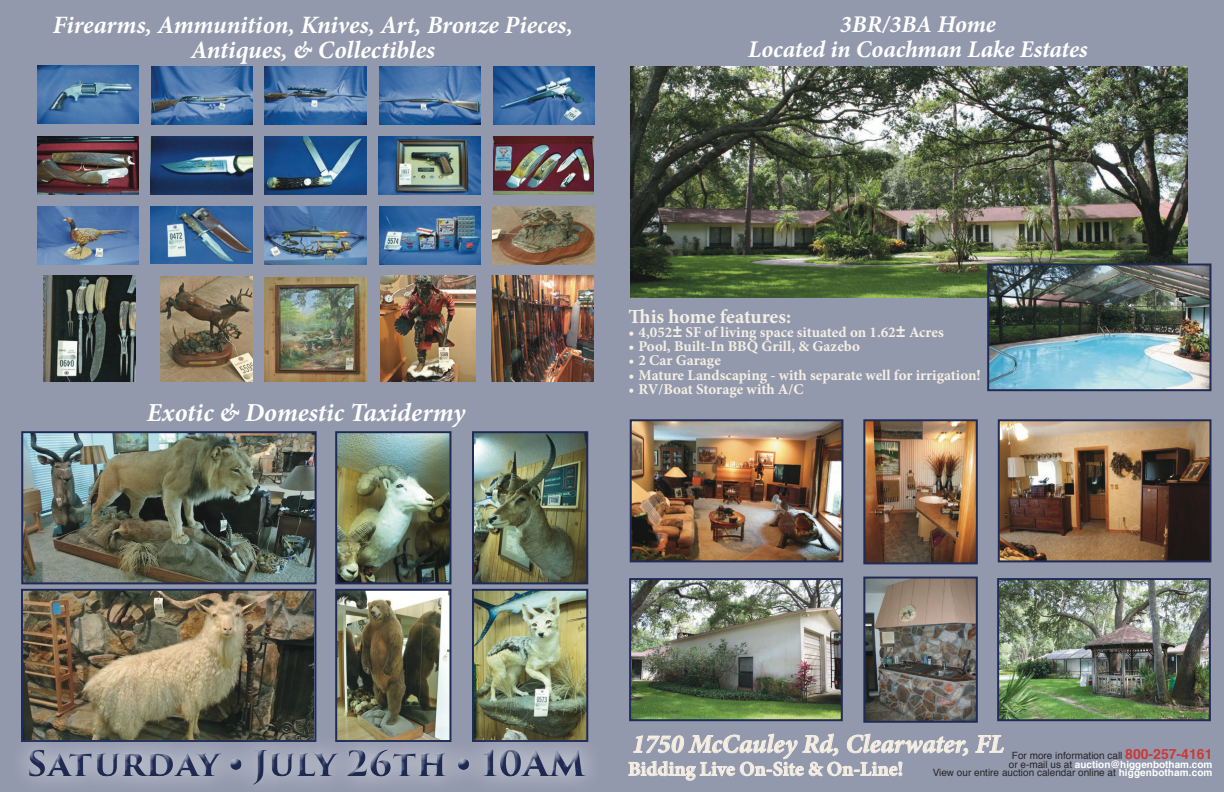
<style>
.page{position:relative;width:1224px;height:792px;background:#9399ad}
.page>*{position:absolute;margin:0;border:0;box-sizing:border-box;transform-origin:0 0}
.t1{font:700 34.6px "Trajan Pro 3";color:#1f2b55}
.t2{font:italic 700 26px "Minion Pro";color:#f5eee3}
.t3{font:italic 700 26px "Minion Pro";color:#fff}
.t4{font:italic 700 25px "Minion Pro";color:#fff}
.t5{font:italic 700 24px "Minion Pro";letter-spacing:-.005em;color:#fff}
.t6{font:700 20px "Minion Pro";color:#f5eee3}
.t7{font:700 15px "Minion Pro";color:#f5eee3}
.t8{font:10px/8.8px "Helvetica";color:#262527;text-align:right}
.s1{font-family:"Gill Sans"}
.s2{font-family:"Benguiat"}
.s3{font-weight:700;font-size:14px;color:#ce3735}
.s4{font-weight:700;color:#fff}
</style>
<div class="page">
<img style="left:491px;top:275px;width:102px;height:107px">
<img style="left:380px;top:275px;width:95px;height:107px">
<img style="left:265px;top:277px;width:102px;height:105px">
<img style="left:492px;top:206px;width:102px;height:58px">
<img style="left:43px;top:275px;width:93px;height:107px">
<img style="left:160px;top:276px;width:93px;height:106px">
<img style="left:380px;top:206px;width:100px;height:58px">
<img style="left:265px;top:206px;width:102px;height:58px">
<img style="left:151px;top:206px;width:102px;height:58px">
<img style="left:37px;top:206px;width:102px;height:58px">
<img style="left:493px;top:136px;width:100px;height:59px">
<img style="left:379px;top:137px;width:101px;height:58px">
<img style="left:265px;top:136px;width:102px;height:59px">
<img style="left:151px;top:137px;width:102px;height:58px">
<img style="left:37px;top:65px;width:102px;height:58px">
<img style="left:493px;top:66px;width:101px;height:58px">
<img style="left:380px;top:66px;width:100px;height:58px">
<img style="left:265px;top:66px;width:102px;height:58px">
<img style="left:151px;top:66px;width:102px;height:58px">
<img style="left:37px;top:137px;width:102px;height:58px">
<img style="left:631px;top:66px;width:557px;height:232px">
<img style="left:24px;top:434px;width:290px;height:147px">
<div style="left:21px;top:431px;width:296px;height:153px;border:2px solid #1f2b55"></div>
<img style="left:866px;top:422px;width:109px;height:139px">
<div style="left:863px;top:419px;width:115px;height:145px;border:2px solid #1f2b55"></div>
<img style="left:866px;top:580px;width:109px;height:140px">
<div style="left:863px;top:577px;width:115px;height:146px;border:2px solid #1f2b55"></div>
<img style="left:24px;top:592px;width:289px;height:137px">
<div style="left:21px;top:589px;width:295px;height:153px;border:2px solid #1f2b55"></div>
<img style="left:338px;top:434px;width:110px;height:147px">
<div style="left:335px;top:431px;width:116px;height:153px;border:2px solid #1f2b55"></div>
<img style="left:475px;top:434px;width:110px;height:147px">
<div style="left:472px;top:431px;width:116px;height:153px;border:2px solid #1f2b55"></div>
<img style="left:475px;top:592px;width:110px;height:137px">
<div style="left:472px;top:589px;width:116px;height:153px;border:2px solid #1f2b55"></div>
<img style="left:338px;top:592px;width:110px;height:137px">
<div style="left:335px;top:589px;width:116px;height:153px;border:2px solid #1f2b55"></div>
<div style="left:9px;top:729px;width:594px;height:63px;background:#fff;opacity:.85"></div>
<div style="left:22px;top:742px;width:570px;height:48px;background:#999fb2"></div>
<div style="left:23px;top:745px;width:570px;height:47px;background:#f5eee3;opacity:.75"></div>
<svg style="left:975px;top:735px;width:29px;height:18px"></svg>
<svg style="left:628px;top:734px;width:340px;height:47px"></svg>
<img style="left:633px;top:422px;width:207px;height:137px">
<div style="left:630px;top:419px;width:213px;height:143px;border:2px solid #1f2b55"></div>
<img style="left:1001px;top:422px;width:207px;height:137px">
<div style="left:998px;top:419px;width:213px;height:143px;border:2px solid #1f2b55"></div>
<img style="left:632px;top:581px;width:208px;height:137px">
<div style="left:629px;top:578px;width:214px;height:143px;border:2px solid #1f2b55"></div>
<img style="left:990px;top:267px;width:218px;height:121px">
<div style="left:987px;top:264px;width:224px;height:127px;border:2px solid #1f2b55"></div>
<img style="left:1000px;top:581px;width:208px;height:137px">
<div style="left:997px;top:578px;width:214px;height:143px;border:2px solid #1f2b55"></div>
<p class="t4" style="left:53px;top:7px;width:522px">Firearms, Ammunition, Knives, Art, Bronze Pieces,</p>
<p class="t4" style="left:191px;top:32px;width:246px">Antiques, &amp; Collectibles</p>
<p class="t5" style="left:840px;top:7px;width:158px">3BR/3BA Home</p>
<p class="t5" style="left:748px;top:32px;width:341px">Located in Coachman Lake Estates</p>
<p class="t3" style="left:147px;top:394px;width:320px">Exotic &amp; Domestic Taxidermy</p>
<p class="t6" style="left:629px;top:302px;width:164px">This home features:</p>
<p class="t7" style="left:629px;top:322px;width:317px">• 4,052<span class="s1">±</span> SF of living space situated on 1.62<span class="s1">±</span> Acres</p>
<p class="t7" style="left:629px;top:336px;width:233px">• Pool, Built-In BBQ Grill, &amp; Gazebo</p>
<p class="t7" style="left:629px;top:350px;width:94px">• 2 Car Garage</p>
<p class="t7" style="left:629px;top:364px;width:354px">• Mature Landscaping - with separate well for irrigation!</p>
<p class="t7" style="left:629px;top:379px;width:176px">• RV/Boat Storage with A/C</p>
<h1 class="t1" style="left:27px;top:738px;width:560px">Saturday <span class="s2">•</span> July 26th <span class="s2">•</span> 10AM</h1>
<p class="t2" style="left:632px;top:726px;width:373px">1750 McCauley Rd, Clearwater, FL</p>
<p class="t6" style="left:628px;top:755px;width:277px">Bidding Live On-Site &amp; On-Line!</p>
<p class="t8" style="left:1012px;top:751px;width:202px">For more information call <span class="s3">800-257-4161</span></p>
<p class="t8" style="left:933px;top:760px;width:281px">or e-mail us at <span class="s4">auction@higgenbotham.com<br></span>View our entire auction calendar online at <span class="s4">higgenbotham.com</span></p>
</div>
